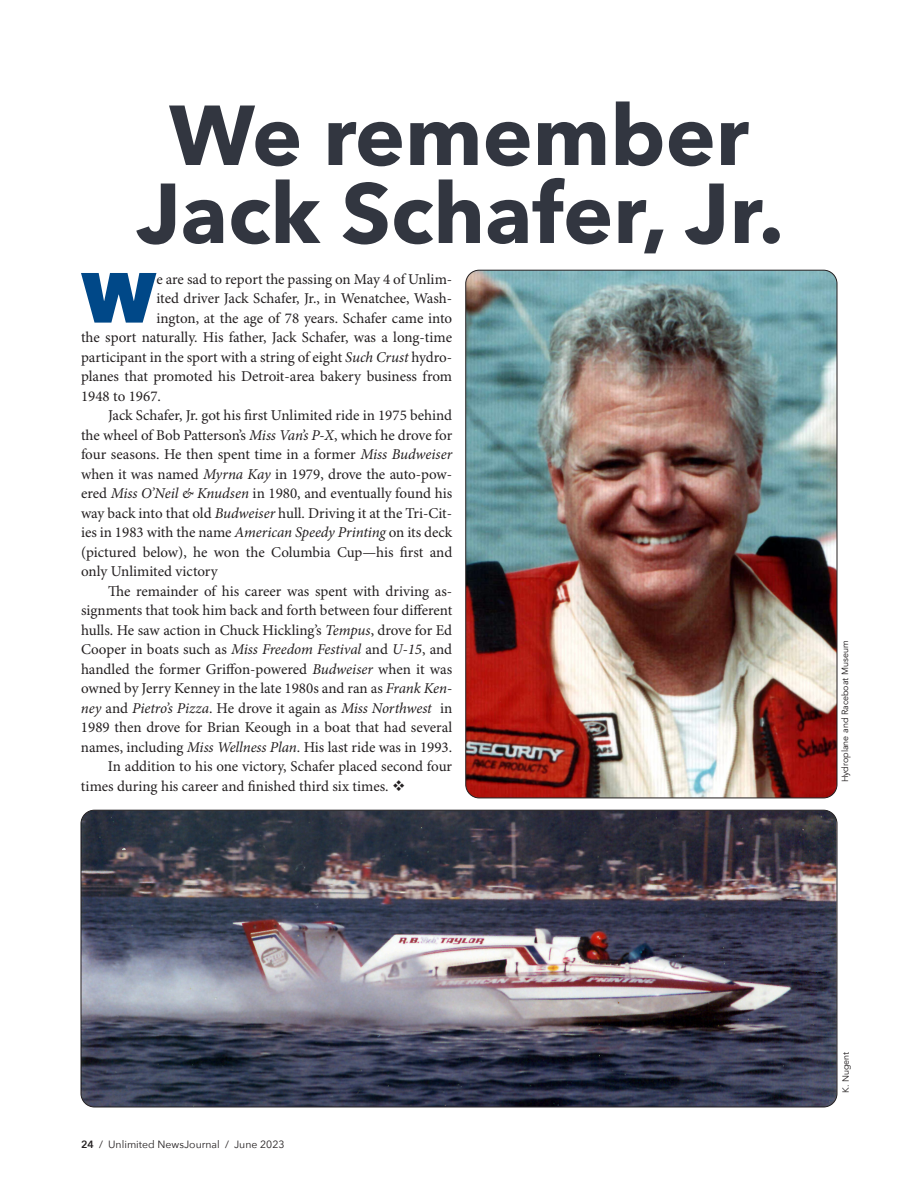
<style>
.page{position:relative;width:918px;height:1188px;background:#fff}
.page>*{position:absolute;margin:0;border:0;box-sizing:border-box;transform-origin:0 0}
.t1{font:700 84px "Avenir Next";color:#323640}
.t2{font:800 70.05px "Avenir Next";color:#004888}
.t3{font:15px/19.5px "Minion Pro";letter-spacing:-.005em;color:#231f20;text-align:justify}
.t4{font:10.5px "Avenir Next";color:#231f20}
.t5{font:9px "Avenir";color:#231f20}
.s1{font-style:italic}
.s2{font-weight:600}
</style>
<div class="page">
<img style="left:466px;top:270px;width:371px;height:528px">
<img style="left:81px;top:810px;width:756px;height:297px">
<p class="t1" style="left:169px;top:63px;width:581px">We remember</p>
<p class="t1" style="left:137px;top:141px;width:649px">Jack Schafer, Jr.</p>
<p class="t2" style="left:81px;top:255px;width:77px">W</p>
<p class="t3" style="left:156px;top:270px;width:297px">e are sad to report the passing on May 4 of Unlim-</p>
<p class="t3" style="left:156px;top:289px;width:297px">ited driver Jack Schafer, Jr., in Wenatchee, Wash-</p>
<p class="t3" style="left:156px;top:309px;width:297px">ington, at the age of 78 years. Schafer came into</p>
<p class="t3" style="left:81px;top:328px;width:373px">the sport naturally. His father, Jack Schafer, was a long-time</p>
<p class="t3" style="left:81px;top:348px;width:373px">participant in the sport with a string of eight <span class="s1">Such Crust</span> hydro-</p>
<p class="t3" style="left:81px;top:367px;width:373px">planes that promoted his Detroit-area bakery business from</p>
<p class="t3" style="left:81px;top:387px;width:81px">1948 to 1967.</p>
<p class="t3" style="left:81px;top:406px;width:373px;text-indent:27px">Jack Schafer, Jr. got his first Unlimited ride in 1975 behind the wheel of Bob Patterson’s <span class="s1">Miss Van’s P-X</span>, which he drove for four seasons. He then spent time in a former <span class="s1">Miss Budweiser </span>when it was named <span class="s1">Myrna Kay</span> in 1979, drove the auto-pow&shy;ered <span class="s1">Miss O’Neil &amp; Knudsen</span> in 1980, and eventually found his way back into that old <span class="s1">Budweiser</span> hull. Driving it at the Tri-Cit&shy;ies in 1983 with the name <span class="s1">American Speedy Printing</span> on its deck (pictured below), he won the Columbia Cup—his first and only Unlimited victory</p>
<p class="t3" style="left:81px;top:582px;width:373px;text-indent:27px">The remainder of his career was spent with driving as&shy;signments that took him back and forth between four different hulls. He saw action in Chuck Hickling’s <span class="s1">Tempus</span>, drove for Ed Cooper in boats such as <span class="s1">Miss Freedom Festival</span> and <span class="s1">U-15</span>, and handled the former Griffon-powered <span class="s1">Budweiser</span> when it was owned by Jerry Kenney in the late 1980s and ran as <span class="s1">Frank Ken&shy;ney</span> and <span class="s1">Pietro’s Pizza</span>. He drove it again as <span class="s1">Miss Northwest</span> in 1989 then drove for Brian Keough in a boat that had several names, including <span class="s1">Miss Wellness Plan</span>. His last ride was in 1993.</p>
<p class="t3" style="left:81px;top:757px;width:373px;text-indent:27px">In addition to his one victory, Schafer placed second four times during his career and finished third six times. ❖</p>
<p class="t5" style="left:840px;top:782px;width:143px;rotate:-90deg">Hydroplane and Raceboat Museum</p>
<p class="t4" style="left:81px;top:1135px;width:205px"><span class="s2">24</span> / Unlimited NewsJournal / June 2023</p>
<p class="t5" style="left:840px;top:1093px;width:43px;rotate:-90deg">K. Nugent</p>
</div>
